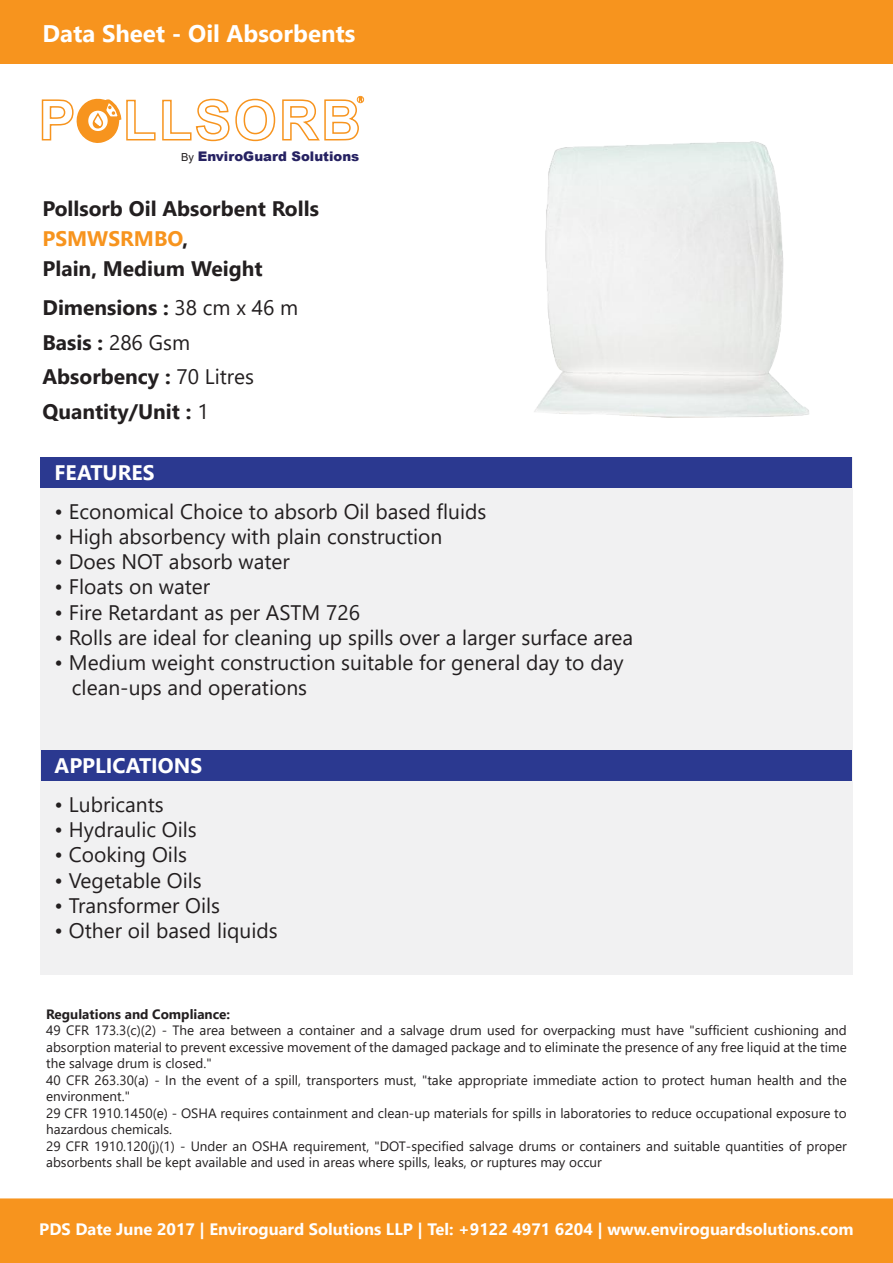
<style>
.page{position:relative;width:893px;height:1263px;background:#fff}
.page>*{position:absolute;margin:0;border:0;box-sizing:border-box;transform-origin:0 0}
.t1{font:700 24px "Segoe UI";color:#fff}
.t2{font:21px/25.2px "Segoe UI";color:#231f20}
.t3{font:700 21px/34.5px "Segoe UI";color:#231f20}
.t4{font:700 21px "Segoe UI";color:#fff}
.t5{font:700 16.5px "Segoe UI";color:#fff}
.t6{font:13.5px/16.5px "Segoe UI";color:#231f20}
.t7{font:700 13.5px "Segoe UI";color:#231f20}
.t8{font:900 13.2px "Arial";color:#262262}
.s1{font-weight:400;font-size:11.1px;color:#231f20}
.s2{color:#f7941e}
.s3{font-weight:400}
</style>
<div class="page">
<div style="left:0;top:1199px;width:893px;height:64px;background:#f7941e"></div>
<div style="left:0;top:1198px;width:893px;height:65px;border:2px solid #f7941e"></div>
<div style="left:0;top:0;width:893px;height:64px;background:#f7941e"></div>
<div style="left:357px;top:96px;width:7px;height:7px;border:1px solid #f7941e;border-radius:50%"></div>
<svg style="left:41px;top:97px;width:322px;height:46px"></svg>
<div style="left:40px;top:457px;width:813px;height:518px;background:#f1f1f2"></div>
<div style="left:40px;top:457px;width:812px;height:30px;background:#2b3990"></div>
<div style="left:41px;top:750px;width:810px;height:30px;background:#2b3990"></div>
<img style="left:534px;top:141px;width:275px;height:277px">
<h1 class="t1" style="left:43px;top:14px;width:314px">Data Sheet - Oil Absorbents</h1>
<p class="t8" style="left:181px;top:147px;width:180px"><span class="s1">By</span> EnviroGuard Solutions</p>
<h2 class="t3" style="left:43px;top:193px;width:278px;line-height:30px">Pollsorb Oil Absorbent Rolls<br><span class="s2">PSMWSRMBO</span>,<br>Plain, Medium Weight</h2>
<h2 class="t3" style="left:43px;top:290px;width:257px">Dimensions : <span class="s3">38 cm x 46 m<br></span>Basis : <span class="s3">286 Gsm<br></span>Absorbency : <span class="s3">70 Litres<br></span>Quantity/Unit : <span class="s3">1</span></h2>
<h2 class="t4" style="left:55px;top:456px;width:101px">FEATURES</h2>
<h2 class="t2" style="left:55px;top:498px;width:433px">• Economical Choice to absorb Oil based fluids</h2>
<h2 class="t2" style="left:55px;top:523px;width:389px">• High absorbency with plain construction</h2>
<h2 class="t2" style="left:55px;top:549px;width:237px">• Does NOT absorb water</h2>
<h2 class="t2" style="left:55px;top:574px;width:157px">• Floats on water</h2>
<h2 class="t2" style="left:55px;top:599px;width:307px">• Fire Retardant as per ASTM 726</h2>
<h2 class="t2" style="left:55px;top:624px;width:580px">• Rolls are ideal for cleaning up spills over a larger surface area</h2>
<h2 class="t2" style="left:72px;top:649px;width:553px;text-indent:-17px">• Medium weight construction suitable for general day to day clean-ups and operations</h2>
<h2 class="t4" style="left:55px;top:749px;width:149px">APPLICATIONS</h2>
<h2 class="t2" style="left:55px;top:791px;width:111px">• Lubricants</h2>
<h2 class="t2" style="left:55px;top:817px;width:144px">• Hydraulic Oils</h2>
<h2 class="t2" style="left:55px;top:842px;width:134px">• Cooking Oils</h2>
<h2 class="t2" style="left:55px;top:867px;width:149px">• Vegetable Oils</h2>
<h2 class="t2" style="left:55px;top:892px;width:167px">• Transformer Oils</h2>
<h2 class="t2" style="left:55px;top:917px;width:225px">• Other oil based liquids</h2>
<p class="t7" style="left:46px;top:1003px;width:186px">Regulations and Compliance:</p>
<p class="t6" style="left:46px;top:1022px;width:802px">49 CFR 173.3(c)(2) - The area between a container and a salvage drum used for overpacking must have "sufficient cushioning and absorption material to prevent excessive movement of the damaged package and to eliminate the presence of any free liquid at the time the salvage drum is closed."<br>40 CFR 263.30(a) - In the event of a spill, transporters must, "take appropriate immediate action to protect human health and the environment."<br>29 CFR 1910.1450(e) - OSHA requires containment and clean-up materials for spills in laboratories to reduce occupational exposure to hazardous chemicals.<br>29 CFR 1910.120(j)(1) - Under an OSHA requirement, "DOT-specified salvage drums or containers and suitable quantities of proper absorbents shall be kept available and used in areas where spills, leaks, or ruptures may occur</p>
<p class="t5" style="left:39px;top:1215px;width:816px">PDS Date June 2017 | Enviroguard Solutions LLP | Tel: +9122 4971 6204 | www.enviroguardsolutions.com</p>
</div>
